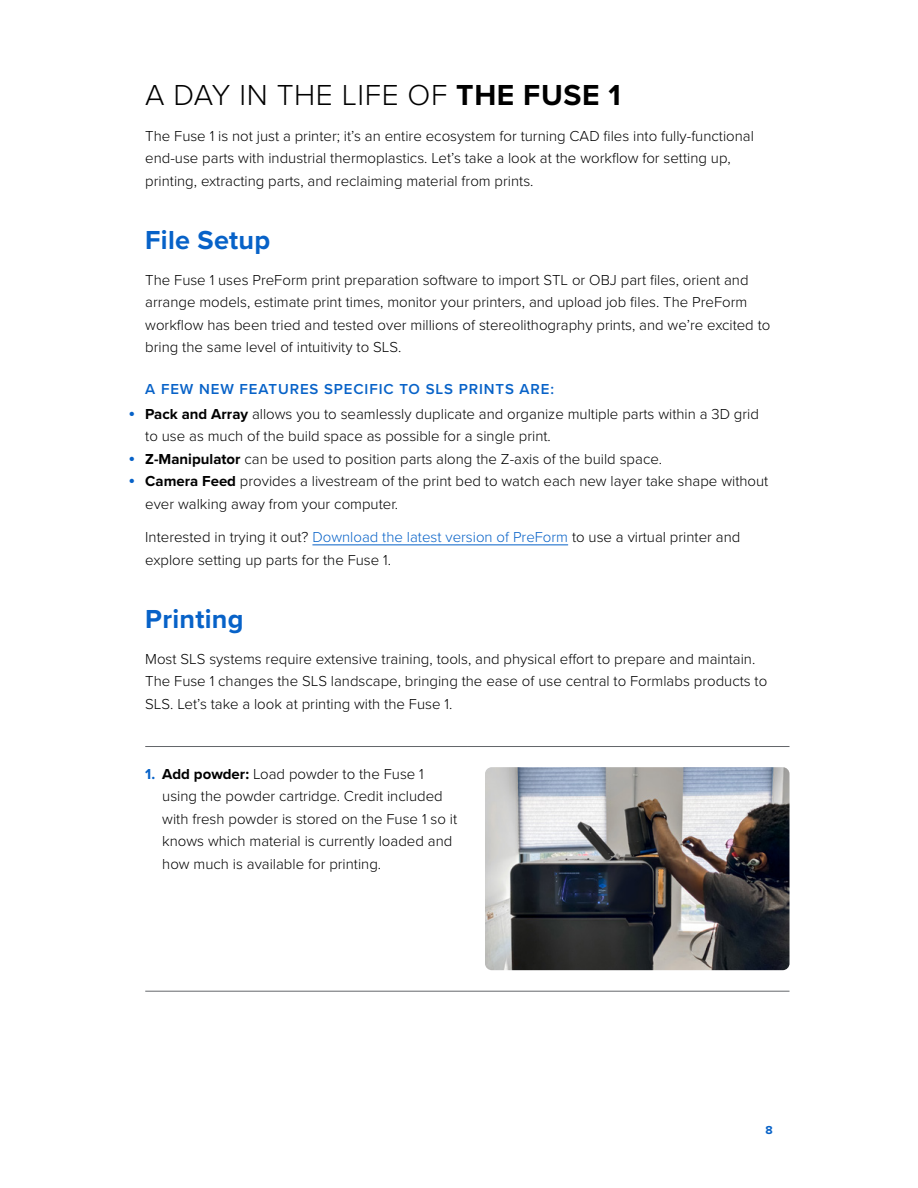
<style>
.page{position:relative;width:918px;height:1188px;background:#fff}
.page>*{position:absolute;margin:0;border:0;box-sizing:border-box;transform-origin:0 0}
.t1{font:300 30px "Proxima Nova";letter-spacing:.02em;color:#000}
.t2{font:700 27px "Proxima Nova";letter-spacing:.01em;color:#0762c8}
.t3{font:300 15px/22.5px "Proxima Nova";color:#000}
.t4{font:600 15px "Proxima Nova";letter-spacing:.06em;color:#0762c8}
.t5{font:700 12px "Proxima Nova";color:#0762c8}
.s1{font-weight:700}
.s2{font-size:21px;color:#0762c8}
.s3{color:#0762c8}
.s4{font-weight:700;color:#0762c8}
</style>
<div class="page">
<hr style="left:312px;top:545px;width:256px;height:1px;background:#0762c8">
<hr style="left:145px;top:746px;width:322px;height:1px;background:#63666a">
<hr style="left:467px;top:746px;width:323px;height:1px;background:#63666a">
<hr style="left:145px;top:991px;width:322px;height:1px;background:#63666a">
<hr style="left:467px;top:991px;width:323px;height:1px;background:#63666a">
<img style="left:485px;top:767px;width:305px;height:203px">
<h1 class="t1" style="left:145px;top:72px;width:477px">A DAY IN THE LIFE OF <span class="s1">THE FUSE 1</span></h1>
<p class="t3" style="left:145px;top:124px;width:610px">The Fuse 1 is not just a printer; it’s an entire ecosystem for turning CAD files into fully-functional end-use parts with industrial thermoplastics. Let’s take a look at the workflow for setting up, printing, extracting parts, and reclaiming material from prints.</p>
<h2 class="t2" style="left:145px;top:220px;width:127px">File Setup</h2>
<p class="t3" style="left:145px;top:268px;width:627px">The Fuse 1 uses PreForm print preparation software to import STL or OBJ part files, orient and arrange models, estimate print times, monitor your printers, and upload job files. The PreForm workflow has been tried and tested over millions of stereolithography prints, and we’re excited to bring the same level of intuitivity to SLS.</p>
<p class="t4" style="left:145px;top:377px;width:410px">A FEW NEW FEATURES SPECIFIC TO SLS PRINTS ARE:</p>
<p class="t3" style="left:145px;top:402px;width:615px;text-indent:-17px"><span class="s2">•</span> <span class="s1">Pack and Array</span> allows you to seamlessly duplicate and organize multiple parts within a 3D grid to use as much of the build space as possible for a single print.</p>
<p class="t3" style="left:128px;top:447px;width:535px"><span class="s2">•</span> <span class="s1">Z-Manipulator</span> can be used to position parts along the Z-axis of the build space.</p>
<p class="t3" style="left:145px;top:469px;width:625px;text-indent:-17px"><span class="s2">•</span> <span class="s1">Camera Feed</span> provides a livestream of the print bed to watch each new layer take shape without ever walking away from your computer.</p>
<p class="t3" style="left:145px;top:525px;width:597px">Interested in trying it out? <span class="s3">Download the latest version of PreForm</span> to use a virtual printer and explore setting up parts for the Fuse 1.</p>
<h2 class="t2" style="left:145px;top:599px;width:100px">Printing</h2>
<p class="t3" style="left:145px;top:647px;width:624px">Most SLS systems require extensive training, tools, and physical effort to prepare and maintain.<br>The Fuse 1 changes the SLS landscape, bringing the ease of use central to Formlabs products to<br>SLS. Let’s take a look at printing with the Fuse 1.</p>
<p class="t3" style="left:162px;top:762px;width:296px;text-indent:-17px"><span class="s4">1.</span> <span class="s1">Add powder:</span> Load powder to the Fuse 1 using the powder cartridge. Credit included with fresh powder is stored on the Fuse 1 so it knows which material is currently loaded and how much is available for printing.</p>
<p class="t5" style="left:765px;top:1122px;width:9px">8</p>
</div>
